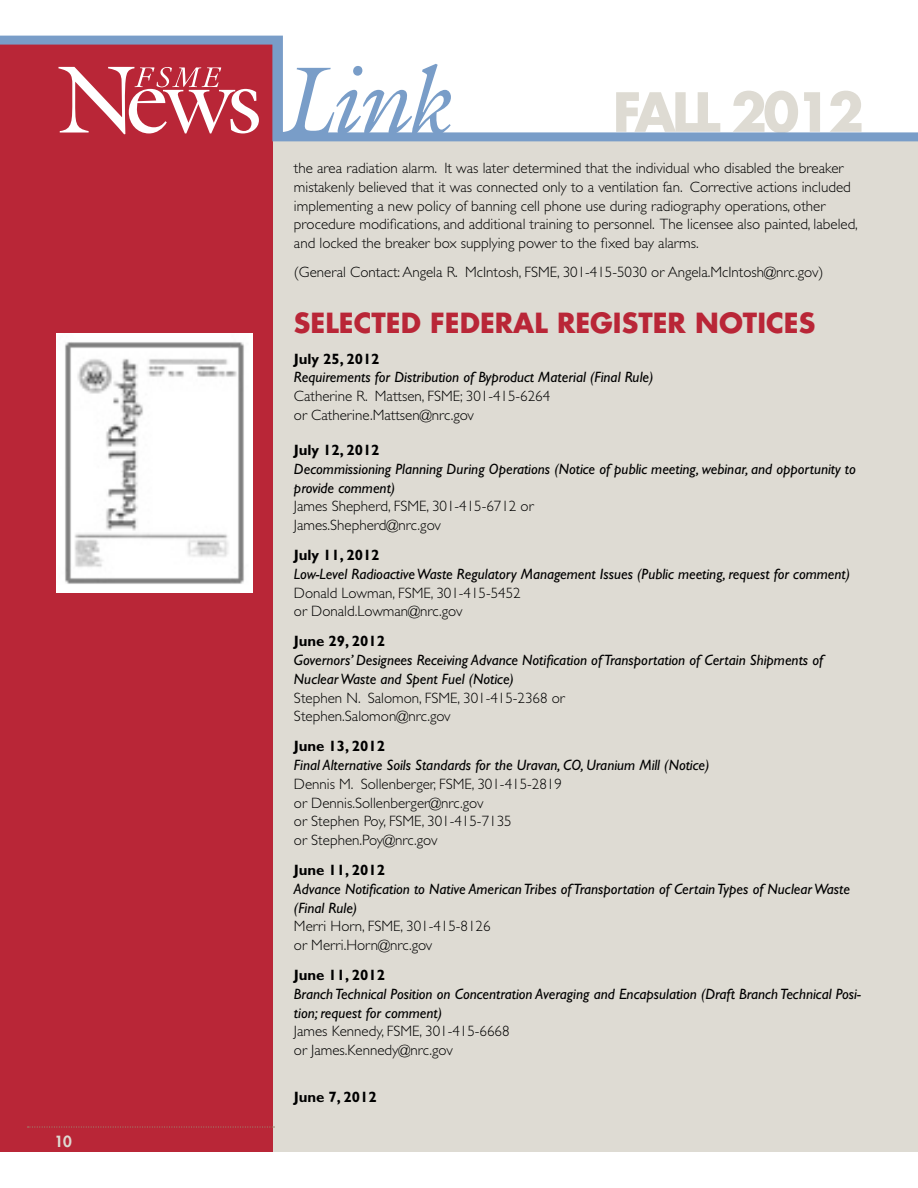
<style>
.page{position:relative;width:918px;height:1188px;background:#fff}
.page>*{position:absolute;margin:0;border:0;box-sizing:border-box;transform-origin:0 0}
.t1{font:700 52.5px "Futura Std";color:#dedbd3}
.t2{font:700 27px "Futura Std";color:#b92637}
.t3{font:300 15px/18.8px "Gill Sans Std";color:#000}
.t4{font:italic 15px/18.8px "Gill Sans Std";color:#000}
.t5{font:700 15px "Gill Sans Std";color:#000}
.t6{font:800 15px "Futura Std";color:#dedbd3}
</style>
<div class="page">
<div style="left:272px;top:141px;width:646px;height:1011px;background:#dedbd3"></div>
<div style="left:0;top:40px;width:272px;height:1112px;background:#b92637"></div>
<svg style="left:0;top:36px;width:918px;height:105px"></svg>
<svg style="left:282px;top:64px;width:169px;height:71px"></svg>
<svg style="left:58px;top:67px;width:201px;height:67px"></svg>
<svg style="left:28px;top:1126px;width:246px;height:2px"></svg>
<img style="left:56px;top:334px;width:197px;height:259px">
<p class="t6" style="left:55px;top:1132px;width:19px">10</p>
<h1 class="t1" style="left:613px;top:77px;width:28px">FALL</h1>
<h1 class="t1" style="left:731px;top:77px;width:135px">2012</h1>
<p class="t3" style="left:294px;top:159px;width:565px">the area radiation alarm. It was later determined that the individual who disabled the breaker mistakenly believed that it was connected only to a ventilation fan. Corrective actions included implementing a new policy of banning cell phone use during radiography operations, other procedure modifications, and additional training to personnel. The licensee also painted, labeled, and locked the breaker box supplying power to the fixed bay alarms.</p>
<p class="t3" style="left:294px;top:263px;width:531px">(General Contact: Angela R. McIntosh, FSME, 301-415-5030 or Angela.McIntosh@nrc.gov)</p>
<h2 class="t2" style="left:294px;top:305px;width:333px">SELECTE D FE DERAL REGISTE</h2>
<h2 class="t2" style="left:668px;top:305px;width:46px">R NOTI</h2>
<h2 class="t2" style="left:766px;top:305px;width:34px">CES</h2>
<p class="t5" style="left:294px;top:350px;width:87px">July 25, 2012</p>
<p class="t4" style="left:294px;top:368px;width:361px">Requirements for Distribution of Byproduct Material (Final Rule)</p>
<p class="t3" style="left:294px;top:387px;width:258px">Catherine R. Mattsen, FSME; 301-415-6264 or Catherine.Mattsen@nrc.gov</p>
<p class="t5" style="left:294px;top:441px;width:87px">July 12, 2012</p>
<p class="t4" style="left:294px;top:460px;width:563px">Decommissioning Planning During Operations (Notice of public meeting, webinar, and opportunity to provide comment)</p>
<p class="t3" style="left:294px;top:497px;width:241px">James Shepherd, FSME, 301-415-6712 or<br>James.Shepherd@nrc.gov</p>
<p class="t5" style="left:294px;top:546px;width:87px">July 11, 2012</p>
<p class="t4" style="left:294px;top:565px;width:558px">Low-Level Radioactive Waste Regulatory Management Issues (Public meeting, request for comment)</p>
<p class="t3" style="left:294px;top:584px;width:228px">Donald Lowman, FSME, 301-415-5452 or Donald.Lowman@nrc.gov</p>
<p class="t5" style="left:294px;top:633px;width:93px">June 29, 2012</p>
<p class="t4" style="left:294px;top:651px;width:531px">Governors’ Designees Receiving Advance Notification of Transportation of Certain Shipments of<br>Nuclear Waste and Spent Fuel (Notice)</p>
<p class="t3" style="left:294px;top:689px;width:272px">Stephen N. Salomon, FSME, 301-415-2368 or<br>Stephen.Salomon@nrc.gov</p>
<p class="t5" style="left:294px;top:738px;width:93px">June 13, 2012</p>
<p class="t4" style="left:294px;top:756px;width:417px">Final Alternative Soils Standards for the Uravan, CO, Uranium Mill (Notice)</p>
<p class="t3" style="left:294px;top:775px;width:269px">Dennis M. Sollenberger, FSME, 301-415-2819 or Dennis.Sollenberger@nrc.gov<br>or Stephen Poy, FSME, 301-415-7135<br>or Stephen.Poy@nrc.gov</p>
<p class="t5" style="left:294px;top:861px;width:93px">June 11, 2012</p>
<p class="t4" style="left:294px;top:880px;width:557px">Advance Notification to Native American Tribes of Transportation of Certain Types of Nuclear Waste (Final Rule)</p>
<p class="t3" style="left:294px;top:917px;width:198px">Merri Horn, FSME, 301-415-8126 or Merri.Horn@nrc.gov</p>
<p class="t5" style="left:294px;top:966px;width:93px">June 11, 2012</p>
<p class="t4" style="left:294px;top:985px;width:568px">Branch Technical Position on Concentration Averaging and Encapsulation (Draft Branch Technical Posi&shy;tion; request for comment)</p>
<p class="t3" style="left:294px;top:1022px;width:217px">James Kennedy, FSME, 301-415-6668 or James.Kennedy@nrc.gov</p>
<p class="t5" style="left:294px;top:1089px;width:84px">June 7, 2012</p>
</div>
